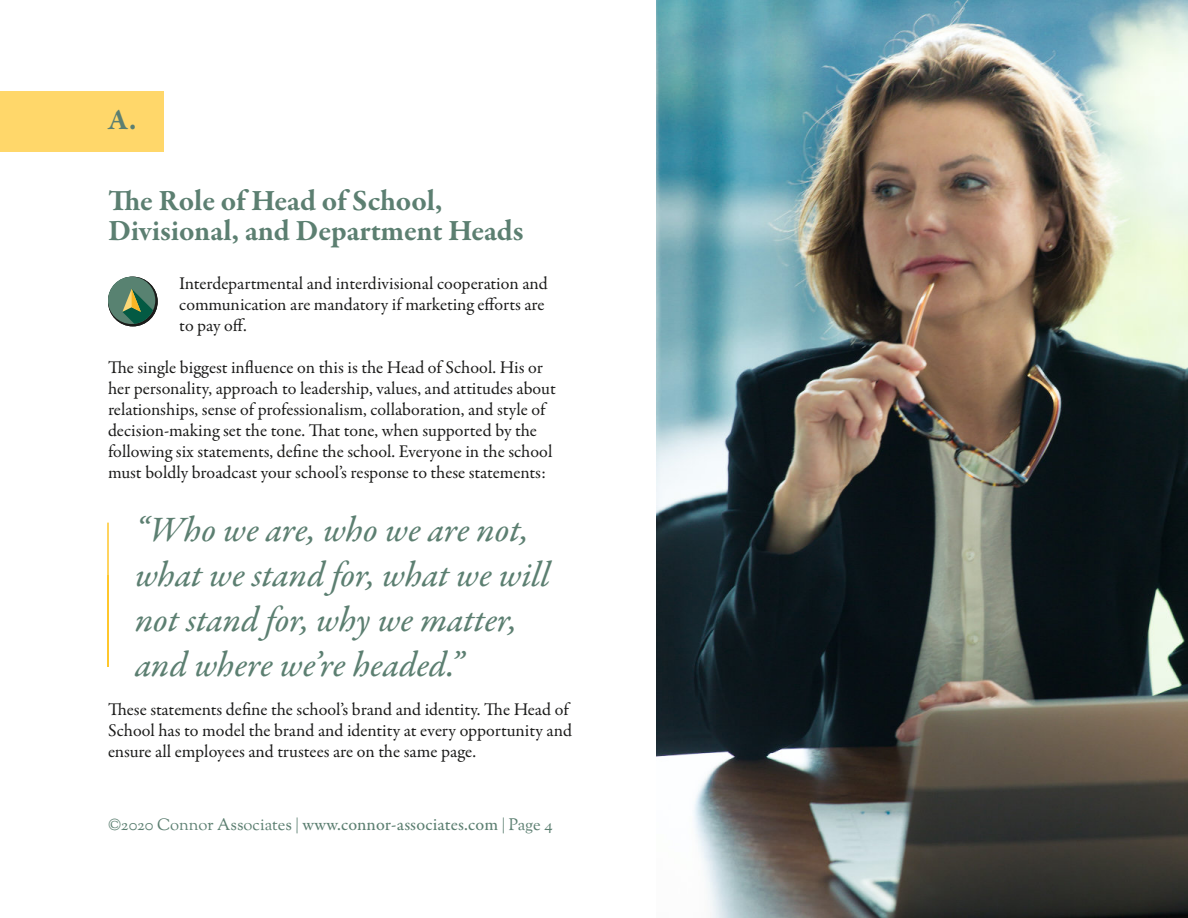
<style>
.page{position:relative;width:1188px;height:918px;background:#fff}
.page>*{position:absolute;margin:0;border:0;box-sizing:border-box;transform-origin:0 0}
.t1{font:36px/45px "Garamond Premr Pro Med It";letter-spacing:-.005em;color:#5c7f71}
.t2{font:700 30px/30px "Garamond Premr Pro";letter-spacing:-.005em;color:#5c7f71}
.t3{font:18px/21px "Garamond Premr Pro";color:#1b1b1a}
.t4{font:16.5px "Goudy St M";color:#5c7f71}
.s1{font-family:"Garamond Premr Pro";font-weight:500;font-size:18px}
</style>
<div class="page">
<hr style="left:107px;top:523px;width:2px;height:143px;background:#ffc72c">
<div style="left:0;top:91px;width:164px;height:61px;background:#ffd76a"></div>
<svg style="left:108px;top:277px;width:50px;height:49px"></svg>
<div style="left:108px;top:277px;width:47px;height:47px;background:#588271;border-radius:50%"></div>
<svg style="left:122px;top:289px;width:31px;height:35px"></svg>
<img style="left:656px;top:0;width:532px;height:918px">
<h2 class="t2" style="left:108px;top:107px;width:30px">A.</h2>
<h2 class="t2" style="left:108px;top:188px;width:417px">The Role of Head of School,<br>Divisional, and Department Heads</h2>
<p class="t3" style="left:179px;top:275px;width:370px">Interdepartmental and interdivisional cooperation and communication are mandatory if marketing efforts are to pay off.</p>
<p class="t3" style="left:108px;top:359px;width:449px">The single biggest influence on this is the Head of School. His or her personality, approach to leadership, values, and attitudes about relationships, sense of professionalism, collaboration, and style of decision-making set the tone. That tone, when supported by the following six statements, define the school. Everyone in the school must boldly broadcast your school’s response to these statements:</p>
<h1 class="t1" style="left:135px;top:511px;width:416px">“Who we are, who we are not, what we stand for, what we will not stand for, why we matter, and where we’re headed.”</h1>
<p class="t3" style="left:108px;top:701px;width:466px">These statements define the school’s brand and identity. The Head of<br>School has to model the brand and identity at every opportunity and ensure all employees and trustees are on the same page.</p>
<p class="t4" style="left:108px;top:817px;width:446px">©2020 Connor Associates | <span class="s1">www.connor-associates.com</span> | Page 4</p>
</div>
